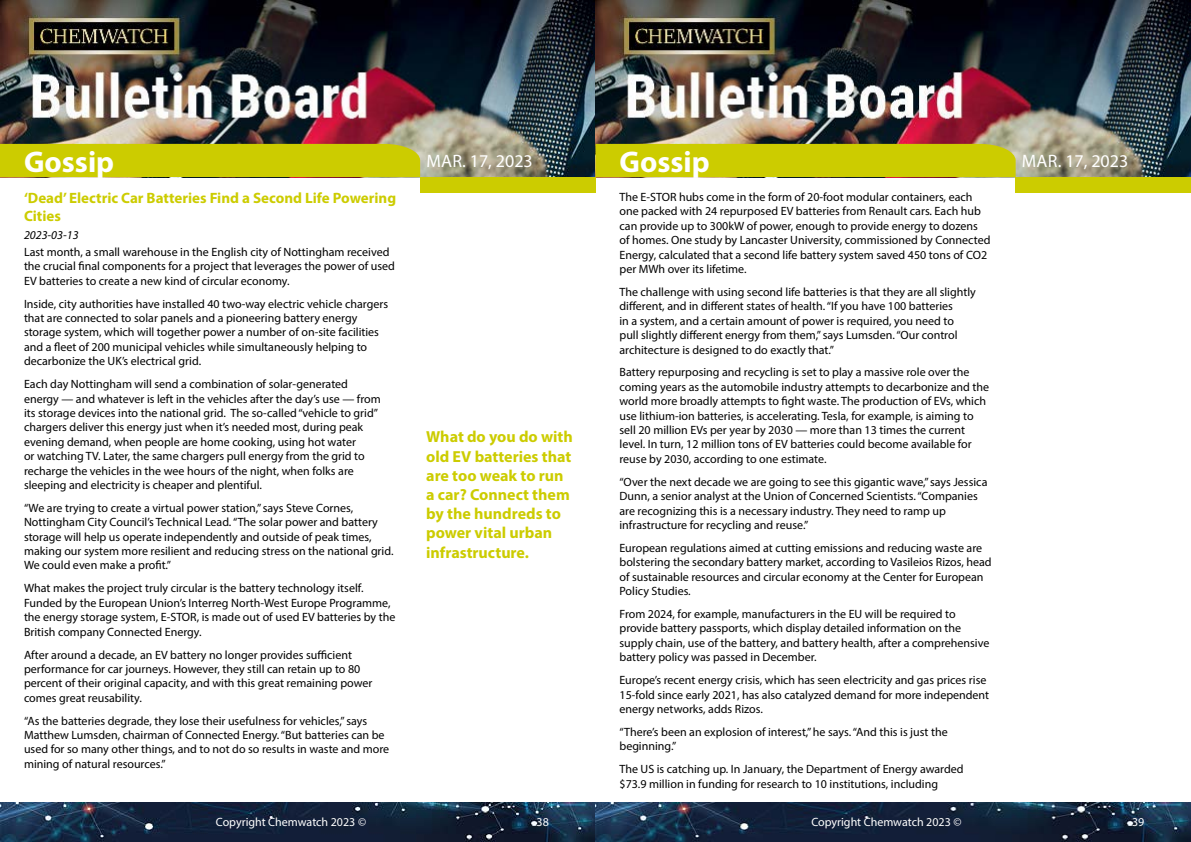
<style>
.page{position:relative;width:1191px;height:842px;background:#fff}
.page>*{position:absolute;margin:0;border:0;box-sizing:border-box;transform-origin:0 0}
.t1{font:700 30px "Myriad Pro";color:#fff}
.t2{font:18px "Myriad Pro";color:#fff}
.t3{font:700 16px/19.2px "Myriad Pro";color:#cc0}
.t4{font:700 15px/18px "Myriad Pro";color:#cc0}
.t5{font:12px/14.4px "Myriad Pro";color:#000}
.t6{font:12px "Myriad Pro";color:#fff}
.t7{font:italic 12px "Myriad Pro";color:#000}
</style>
<div class="page">
<img style="left:0;top:0;width:1191px;height:177px">
<div style="left:420px;top:177px;width:175px;height:15px;background:#cc0"></div>
<div style="left:1015px;top:177px;width:176px;height:15px;background:#cc0"></div>
<div style="left:0;top:144px;width:420px;height:33px;background:#cc0"></div>
<div style="left:595px;top:144px;width:420px;height:33px;background:#cc0"></div>
<img style="left:0;top:802px;width:1191px;height:40px">
<h1 class="t1" style="left:24px;top:142px;width:92px">Gossip</h1>
<h1 class="t1" style="left:619px;top:142px;width:92px">Gossip</h1>
<p class="t5" style="left:619px;top:190px;width:372px">The E-STOR hubs come in the form of 20-foot modular containers, each one packed with 24 repurposed EV batteries from Renault cars. Each hub can provide up to 300kW of power, enough to provide energy to dozens of homes. One study by Lancaster University, commissioned by Connected Energy, calculated that a second life battery system saved 450 tons of CO2 per MWh over its lifetime.</p>
<p class="t5" style="left:619px;top:284px;width:358px">The challenge with using second life batteries is that they are all slightly different, and in different states of health. “If you have 100 batteries<br>in a system, and a certain amount of power is required, you need to pull slightly different energy from them,” says Lumsden. “Our control architecture is designed to do exactly that.”</p>
<p class="t5" style="left:619px;top:365px;width:371px">Battery repurposing and recycling is set to play a massive role over the coming years as the automobile industry attempts to decarbonize and the world more broadly attempts to fight waste. The production of EVs, which use lithium-ion batteries, is accelerating. Tesla, for example, is aiming to sell 20 million EVs per year by 2030 — more than 13 times the current level. In turn, 12 million tons of EV batteries could become available for reuse by 2030, according to one estimate.</p>
<p class="t5" style="left:619px;top:474px;width:369px">“Over the next decade we are going to see this gigantic wave,” says Jessica Dunn, a senior analyst at the Union of Concerned Scientists. “Companies are recognizing this is a necessary industry. They need to ramp up infrastructure for recycling and reuse.”</p>
<p class="t5" style="left:619px;top:540px;width:374px">European regulations aimed at cutting emissions and reducing waste are bolstering the secondary battery market, according to Vasileios Rizos, head of sustainable resources and circular economy at the Center for European Policy Studies.</p>
<p class="t5" style="left:619px;top:607px;width:371px">From 2024, for example, manufacturers in the EU will be required to provide battery passports, which display detailed information on the supply chain, use of the battery, and battery health, after a comprehensive battery policy was passed in December.</p>
<p class="t5" style="left:619px;top:673px;width:371px">Europe’s recent energy crisis, which has seen electricity and gas prices rise<br>15-fold since early 2021, has also catalyzed demand for more independent energy networks, adds Rizos.</p>
<p class="t5" style="left:619px;top:724px;width:330px">“There’s been an explosion of interest,” he says. “And this is just the beginning.”</p>
<p class="t5" style="left:619px;top:762px;width:346px">The US is catching up. In January, the Department of Energy awarded $73.9 million in funding for research to 10 institutions, including</p>
<h2 class="t2" style="left:426px;top:150px;width:108px">Mar. 17, 2023</h2>
<h2 class="t2" style="left:1022px;top:150px;width:108px">Mar. 17, 2023</h2>
<p class="t4" style="left:24px;top:189px;width:373px">‘Dead’ Electric Car Batteries Find a Second Life Powering<br>Cities</p>
<p class="t7" style="left:24px;top:227px;width:56px">2023-03-13</p>
<p class="t5" style="left:24px;top:244px;width:372px">Last month, a small warehouse in the English city of Nottingham received the crucial final components for a project that leverages the power of used<br>EV batteries to create a new kind of circular economy.</p>
<p class="t5" style="left:24px;top:296px;width:366px">Inside, city authorities have installed 40 two-way electric vehicle chargers that are connected to solar panels and a pioneering battery energy storage system, which will together power a number of on-site facilities and a fleet of 200 municipal vehicles while simultaneously helping to decarbonize the UK’s electrical grid.</p>
<p class="t5" style="left:24px;top:377px;width:358px">Each day Nottingham will send a combination of solar-generated energy — and whatever is left in the vehicles after the day’s use — from its storage devices into the national grid. The so-called “vehicle to grid” chargers deliver this energy just when it’s needed most, during peak evening demand, when people are home cooking, using hot water<br>or watching TV. Later, the same chargers pull energy from the grid to recharge the vehicles in the wee hours of the night, when folks are sleeping and electricity is cheaper and plentiful.</p>
<p class="t5" style="left:24px;top:500px;width:371px">“We are trying to create a virtual power station,” says Steve Cornes, Nottingham City Council’s Technical Lead. “The solar power and battery storage will help us operate independently and outside of peak times, making our system more resilient and reducing stress on the national grid.<br>We could even make a profit.”</p>
<p class="t5" style="left:24px;top:581px;width:373px">What makes the project truly circular is the battery technology itself.<br>Funded by the European Union’s Interreg North-West Europe Programme, the energy storage system, E-STOR, is made out of used EV batteries by the British company Connected Energy.</p>
<p class="t5" style="left:24px;top:647px;width:350px">After around a decade, an EV battery no longer provides sufficient performance for car journeys. However, they still can retain up to 80 percent of their original capacity, and with this great remaining power comes great reusability.</p>
<p class="t5" style="left:24px;top:713px;width:367px">“As the batteries degrade, they lose their usefulness for vehicles,” says Matthew Lumsden, chairman of Connected Energy. “But batteries can be used for so many other things, and to not do so results in waste and more mining of natural resources.”</p>
<h3 class="t3" style="left:426px;top:427px;width:148px">What do you do with old EV batteries that are too weak to run a car? Connect them by the hundreds to power vital urban infrastructure.</h3>
<p class="t6" style="left:216px;top:815px;width:152px">Copyright Chemwatch 2023 ©</p>
<p class="t6" style="left:536px;top:815px;width:14px">38</p>
<p class="t6" style="left:811px;top:815px;width:152px">Copyright Chemwatch 2023 ©</p>
<p class="t6" style="left:1132px;top:815px;width:14px">39</p>
</div>
